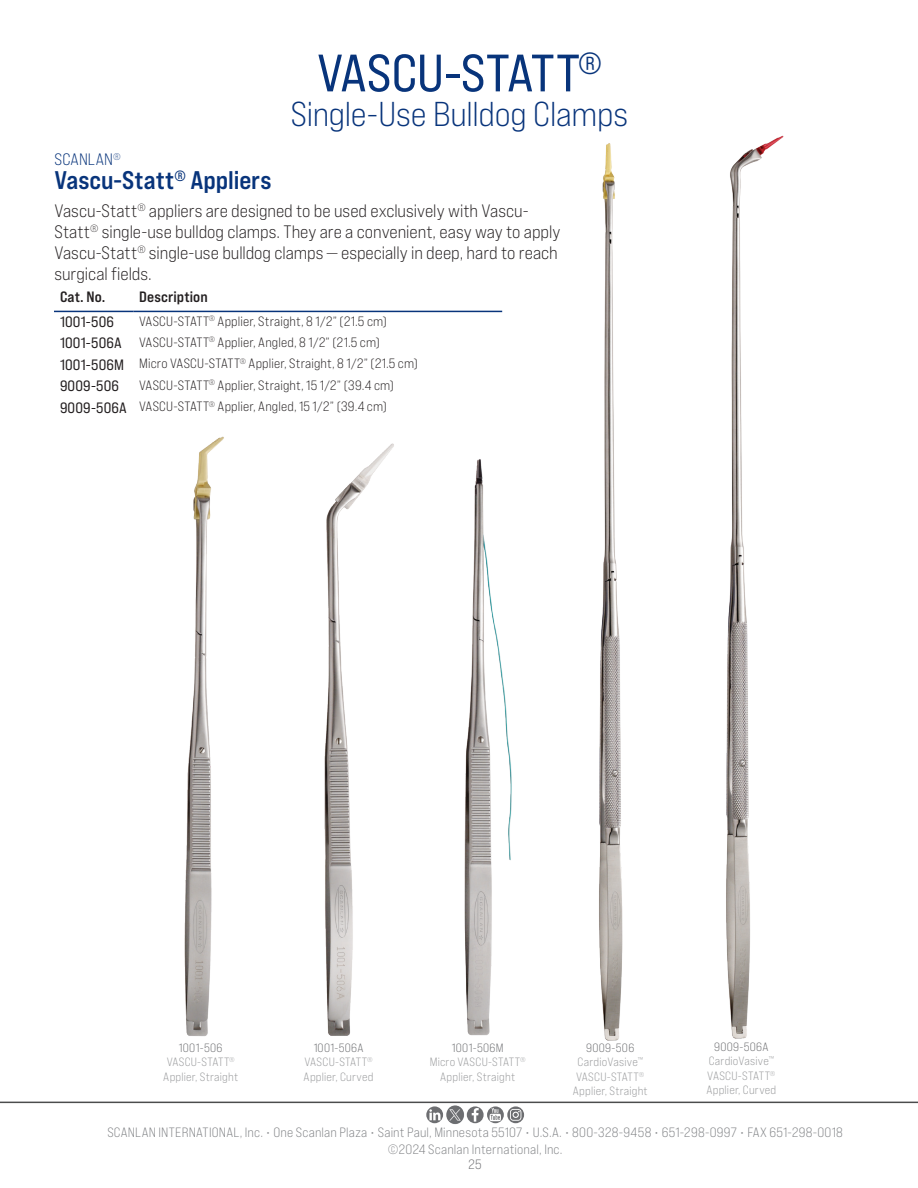
<style>
.page{position:relative;width:918px;height:1188px;background:#fff}
.page>*{position:absolute;margin:0;border:0;box-sizing:border-box;transform-origin:0 0}
._2015_R_Page_Header{font:52.5px "Bebas Neue Pro Exp Rg";letter-spacing:-.005em;color:#08347b}
._2015_R_Page_Header-2{font:34.5px "Bebas Neue Pro Exp Bk";letter-spacing:-.005em;color:#08347b}
._2015_Single_Use_Title{font:25.5px "Bebas Neue Pro Exp Bd";letter-spacing:-.005em;color:#08347b}
._2015_Description{font:18px/21px "Bebas Neue Pro Exp Bk";color:#231f20}
._2015_Single_Use_Title-2{font:16.5px "Bebas Neue Pro Exp Bk";letter-spacing:.015em;color:#08347b}
._2015_CHART_Model_Number{font:15px "Bebas Neue Pro Exp Rg";letter-spacing:.01em;color:#231f20}
._2015_CHART_TEXT{font:15px "Bebas Neue Pro Exp Bd";letter-spacing:.01em;color:#231f20}
._2015_CHART_TEXT-2{font:13.5px "Bebas Neue Pro Exp Bk";letter-spacing:.01em;color:#231f20}
.t1{font:13.5px/16.5px "Bebas Neue Pro Exp Bk";letter-spacing:.015em;color:#808285;text-align:center}
.t2{font:13.5px "Bebas Neue Pro Exp Bk";color:#6c6d70}
._2015_imgTXT_Feature{font:12px/14.4px "Bebas Neue Pro Exp Bk";letter-spacing:.02em;color:#98999b;text-align:center}
.s1{color:#6c6d70}
</style>
<div class="page">
<div style="left:467px;top:1106px;width:17px;height:17px;background:#6d6e71;border-radius:50%"></div>
<svg style="left:472px;top:1108px;width:7px;height:14px"></svg>
<svg style="left:487px;top:1106px;width:17px;height:17px"></svg>
<svg style="left:490px;top:1108px;width:11px;height:13px"></svg>
<svg style="left:507px;top:1106px;width:17px;height:17px"></svg>
<svg style="left:510px;top:1109px;width:11px;height:12px"></svg>
<img style="left:446px;top:1105px;width:18px;height:20px">
<svg style="left:426px;top:1106px;width:17px;height:17px"></svg>
<svg style="left:429px;top:1109px;width:11px;height:11px"></svg>
<hr style="left:0;top:1102px;width:918px;height:1px;background:#4b4c4d">
<img style="left:184px;top:436px;width:40px;height:601px">
<img style="left:324px;top:443px;width:70px;height:593px">
<img style="left:464px;top:459px;width:48px;height:577px">
<img style="left:599px;top:143px;width:24px;height:898px">
<img style="left:726px;top:135px;width:58px;height:904px">
<hr style="left:54px;top:311px;width:79px;height:1px;background:#08347b">
<hr style="left:133px;top:311px;width:369px;height:1px;background:#08347b">
<p class="_2015_R_Page_Header" style="left:317px;top:41px;width:287px">VASCU-STATT<sup>®</sup></p>
<p class="_2015_R_Page_Header-2" style="left:291px;top:93px;width:339px">Single-Use Bulldog Clamps</p>
<p class="_2015_Single_Use_Title-2" style="left:54px;top:149px;width:68px">SCANLAN<sup>®</sup></p>
<p class="_2015_Single_Use_Title" style="left:54px;top:164px;width:219px">Vascu-Statt<sup>®</sup> Appliers</p>
<p class="_2015_Description" style="left:54px;top:200px;width:508px">Vascu-Statt<sup>®</sup> appliers are designed to be used exclusively with Vascu-Statt<sup>®</sup> single-use bulldog clamps. They are a convenient, easy way to apply Vascu-Statt<sup>®</sup> single-use bulldog clamps — especially in deep, hard to reach surgical fields.</p>
<p class="_2015_CHART_TEXT" style="left:60px;top:287px;width:47px">Cat. No.</p>
<p class="_2015_CHART_TEXT" style="left:139px;top:287px;width:70px">Description</p>
<p class="_2015_CHART_Model_Number" style="left:60px;top:313px;width:55px">1001-506</p>
<p class="_2015_CHART_TEXT-2" style="left:139px;top:313px;width:249px">VASCU-STATT<sup>®</sup> Applier, Straight, 8 1/2” (21.5 cm)</p>
<p class="_2015_CHART_Model_Number" style="left:60px;top:334px;width:63px">1001-506A</p>
<p class="_2015_CHART_TEXT-2" style="left:139px;top:334px;width:242px">VASCU-STATT<sup>®</sup> Applier, Angled, 8 1/2” (21.5 cm)</p>
<p class="_2015_CHART_Model_Number" style="left:60px;top:355px;width:66px">1001-506M</p>
<p class="_2015_CHART_TEXT-2" style="left:139px;top:355px;width:280px">Micro VASCU-STATT<sup>®</sup> Applier, Straight, 8 1/2” (21.5 cm)</p>
<p class="_2015_CHART_Model_Number" style="left:60px;top:377px;width:61px">9009-506</p>
<p class="_2015_CHART_TEXT-2" style="left:139px;top:377px;width:256px">VASCU-STATT<sup>®</sup> Applier, Straight, 15 1/2” (39.4 cm)</p>
<p class="_2015_CHART_Model_Number" style="left:60px;top:398px;width:68px">9009-506A</p>
<p class="_2015_CHART_TEXT-2" style="left:139px;top:398px;width:249px">VASCU-STATT<sup>®</sup> Applier, Angled, 15 1/2” (39.4 cm)</p>
<p class="_2015_imgTXT_Feature" style="left:163px;top:1040px;width:76px"><span class="s1">1001-506<br></span>VASCU-STATT<sup>®<br></sup>Applier, Straight</p>
<p class="_2015_imgTXT_Feature" style="left:430px;top:1040px;width:97px"><span class="s1">1001-506M<br></span>Micro VASCU-STATT<sup>®<br></sup>Applier, Straight</p>
<p class="_2015_imgTXT_Feature" style="left:709px;top:1039px;width:67px"><span class="s1">9009-506A<br></span>CardioVasive<sup>™</sup></p>
<p class="_2015_imgTXT_Feature" style="left:304px;top:1040px;width:71px"><span class="s1">1001-506A<br></span>VASCU-STATT<sup>®<br></sup>Applier, Curved</p>
<p class="_2015_imgTXT_Feature" style="left:578px;top:1040px;width:67px"><span class="s1">9009-506<br></span>CardioVasive<sup>™</sup></p>
<p class="_2015_imgTXT_Feature" style="left:573px;top:1069px;width:76px;text-align:left">VASCU-STATT<sup>®<br></sup>Applier, Straight</p>
<p class="_2015_imgTXT_Feature" style="left:706px;top:1068px;width:71px;text-align:left">VASCU-STATT<sup>®<br></sup>Applier, Curved</p>
<p class="t1" style="left:107px;top:1124px;width:737px">SCANLAN INTERNATIONAL, Inc. • One Scanlan Plaza • Saint Paul, Minnesota 55107 • U.S.A. • 800-328-9458 • 651-298-0997 • FAX 651-298-0018 ©2024 Scanlan International, Inc.</p>
<p class="t2" style="left:469px;top:1156px;width:15px">25</p>
</div>
